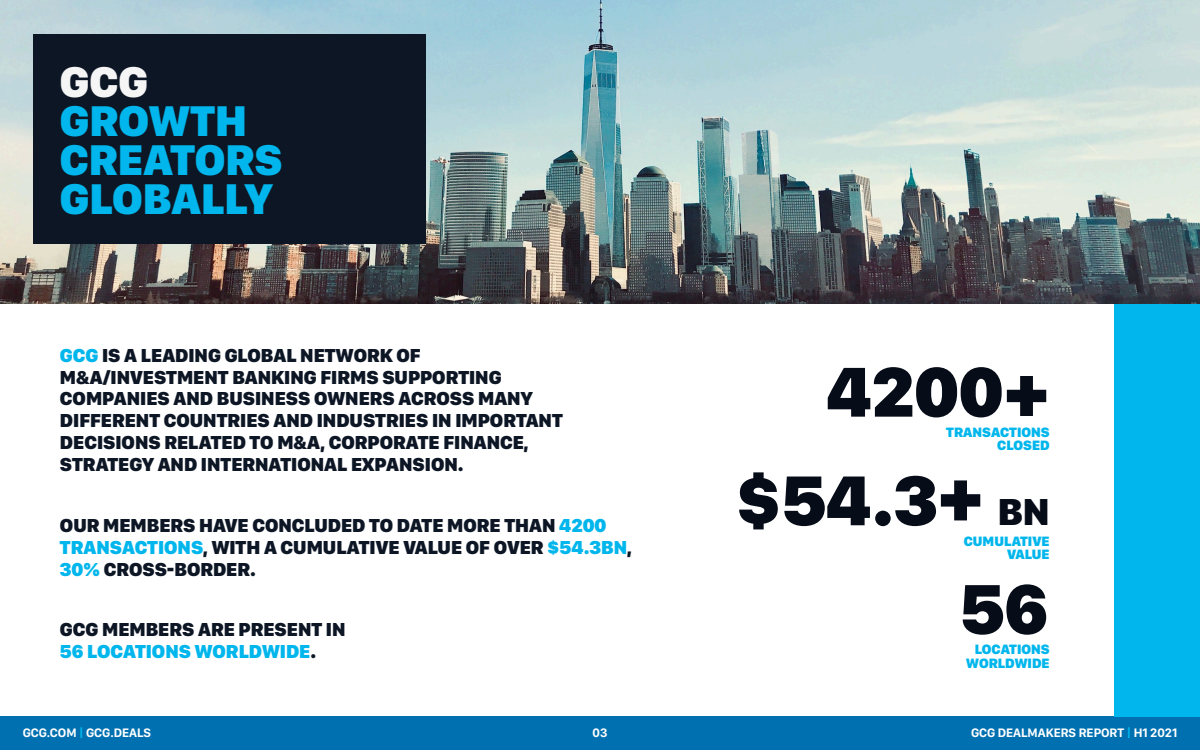
<style>
.page{position:relative;width:1200px;height:750px;background:#fff}
.page>*{position:absolute;margin:0;border:0;box-sizing:border-box;transform-origin:0 0}
.t1{font:900 73.12px "SF Compact Display";color:#060c18}
.t2{font:900 44.62px/38.9px "SF Compact Display";color:#00b6ec}
.t3{font:900 44.62px "SF Compact Display";color:#f5f5f5}
.t4{font:900 19.5px/21.8px "SF Compact Display";color:#0d1625}
.t5{font:900 14.1px/13.2px "SF Compact Display";color:#00b6ec;text-align:right}
.t6{font:700 12.75px "San Francisco Display";color:#fff}
.s1{color:#00b6ec}
.s2{font-size:39px}
</style>
<div class="page">
<div style="left:0;top:716px;width:1200px;height:34px;background:#0070b0"></div>
<img style="left:0;top:0;width:1200px;height:304px">
<div style="left:33px;top:35px;width:393px;height:209px;background:#0d1625"></div>
<div style="left:1115px;top:304px;width:85px;height:412px;background:#00b6ec"></div>
<h2 class="t3" style="left:60px;top:50px;width:89px">GCG</h2>
<h2 class="t2" style="left:60px;top:100px;width:224px">GROWTH<br>CREATORS<br>GLOBALLY</h2>
<p class="t4" style="left:60px;top:343px;width:504px"><span class="s1">GCG</span> IS A LEADING GLOBAL NETWORK OF M&amp;A/INVESTMENT BANKING FIRMS SUPPORTING COMPANIES AND BUSINESS OWNERS ACROSS MANY DIFFERENT COUNTRIES AND INDUSTRIES IN IMPORTANT DECISIONS RELATED TO M&amp;A, CORPORATE FINANCE, STRATEGY AND INTERNATIONAL EXPANSION.</p>
<p class="t4" style="left:60px;top:514px;width:573px">OUR MEMBERS HAVE CONCLUDED TO DATE MORE THAN <span class="s1">4200<br>TRANSACTIONS</span>, WITH A CUMULATIVE VALUE OF OVER <span class="s1">$54.3BN</span>,<br><span class="s1">30%</span> CROSS-BORDER.</p>
<p class="t4" style="left:60px;top:618px;width:287px">GCG MEMBERS ARE PRESENT IN<br><span class="s1">56 LOCATIONS WORLDWIDE</span>.</p>
<h1 class="t1" style="left:826px;top:340px;width:225px">4200+</h1>
<p class="t5" style="left:946px;top:425px;width:105px">TRANSACTIONS<br>CLOSED</p>
<h1 class="t1" style="left:735px;top:448px;width:316px">$54.3+ <span class="s2">BN</span></h1>
<p class="t5" style="left:964px;top:534px;width:87px">CUMULATIVE<br>VALUE</p>
<h1 class="t1" style="left:960px;top:557px;width:90px">56</h1>
<p class="t5" style="left:966px;top:642px;width:85px;text-align:center">LOCATIONS<br>WORLDWIDE</p>
<p class="t6" style="left:23px;top:725px;width:130px">GCG.COM <span class="s1">|</span> GCG.DEALS</p>
<p class="t6" style="left:971px;top:725px;width:208px">GCG DEALMAKERS REPORT <span class="s1">|</span> H1 2021</p>
<p class="t6" style="left:593px;top:725px;width:16px">03</p>
</div>
